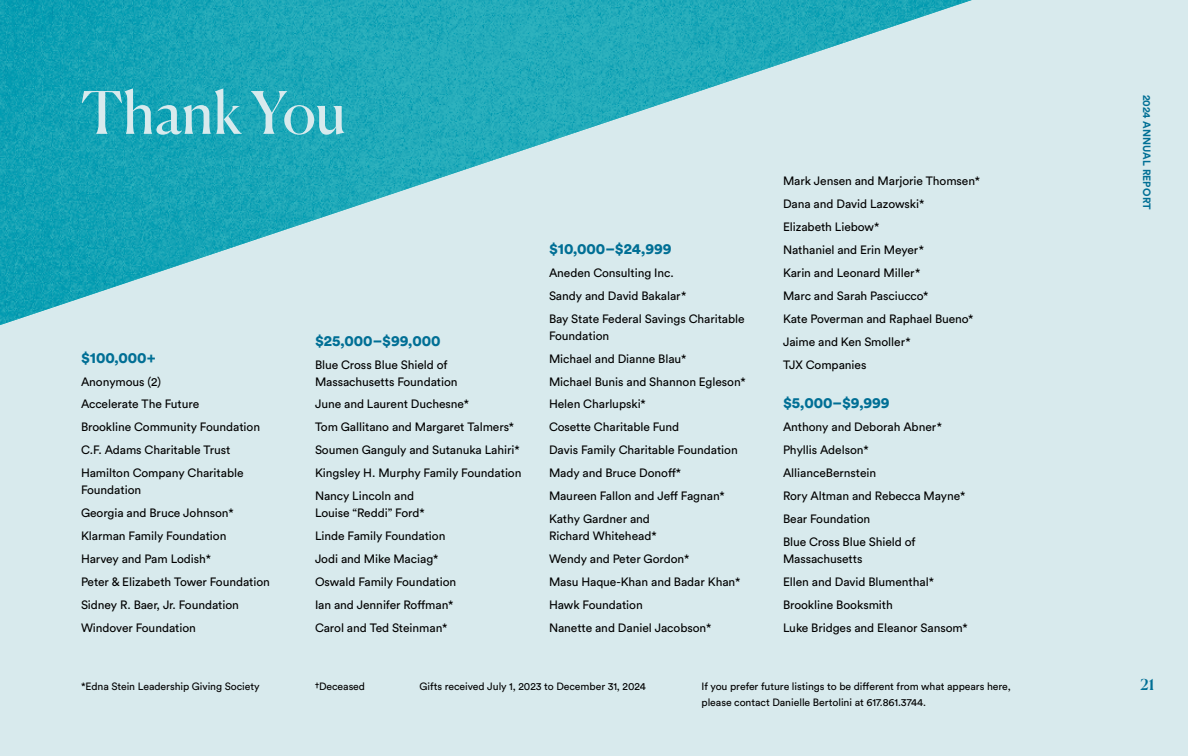
<style>
.page{position:relative;width:1188px;height:756px;background:#d8eaed}
.page>*{position:absolute;margin:0;border:0;box-sizing:border-box;transform-origin:0 0}
.t1{font:58.5px "Canela";color:#d8eaed}
.t2{font:900 15px "Circular Std";letter-spacing:-.005em;color:#006f95}
.t3{font:500 15px "Canela";color:#006f95}
.t4{font:12px/23px "Circular Std";letter-spacing:-.005em;color:#000}
.t5{font:10.5px/16.5px "Circular Std";letter-spacing:-.005em;color:#000}
.t6{font:700 10.5px "Circular Std";letter-spacing:.01em;color:#006f95}
</style>
<div class="page">
<img style="left:0;top:0;width:972px;height:325px">
<h1 class="t1" style="left:81px;top:67px;width:267px">Thank You</h1>
<p class="t2" style="left:81px;top:347px;width:76px">$100,000+</p>
<p class="t4" style="left:81px;top:370px;width:181px">Anonymous (2)<br>Accelerate The Future<br>Brookline Community Foundation<br>C.F. Adams Charitable Trust<br>Hamilton Company Charitable</p>
<p class="t4" style="left:81px;top:478px;width:191px">Foundation<br>Georgia and Bruce Johnson*<br>Klarman Family Foundation<br>Harvey and Pam Lodish*<br>Peter &amp; Elizabeth Tower Foundation<br>Sidney R. Baer, Jr. Foundation<br>Windover Foundation</p>
<p class="t2" style="left:315px;top:331px;width:127px">$25,000–$99,000</p>
<p class="t4" style="left:315px;top:356px;width:144px;line-height:16.5px">Blue Cross Blue Shield of<br>Massachusetts Foundation</p>
<p class="t4" style="left:315px;top:393px;width:208px">June and Laurent Duchesne*<br>Tom Gallitano and Margaret Talmers*<br>Soumen Ganguly and Sutanuka Lahiri*<br>Kingsley H. Murphy Family Foundation<br>Nancy Lincoln and</p>
<p class="t4" style="left:315px;top:501px;width:143px">Louise “Reddi” Ford*<br>Linde Family Foundation<br>Jodi and Mike Maciag*<br>Oswald Family Foundation<br>Ian and Jennifer Roffman*<br>Carol and Ted Steinman*</p>
<p class="t2" style="left:549px;top:239px;width:124px">$10,000–$24,999</p>
<p class="t4" style="left:549px;top:261px;width:197px">Aneden Consulting Inc.<br>Sandy and David Bakalar*<br>Bay State Federal Savings Charitable</p>
<p class="t4" style="left:549px;top:324px;width:198px">Foundation<br>Michael and Dianne Blau*<br>Michael Bunis and Shannon Egleson*<br>Helen Charlupski*<br>Cosette Charitable Fund<br>Davis Family Charitable Foundation<br>Mady and Bruce Donoff*<br>Maureen Fallon and Jeff Fagnan*<br>Kathy Gardner and</p>
<p class="t4" style="left:549px;top:524px;width:193px">Richard Whitehead*<br>Wendy and Peter Gordon*<br>Masu Haque-Khan and Badar Khan*<br>Hawk Foundation<br>Nanette and Daniel Jacobson*</p>
<p class="t4" style="left:783px;top:169px;width:199px">Mark Jensen and Marjorie Thomsen*<br>Dana and David Lazowski*<br>Elizabeth Liebow*<br>Nathaniel and Erin Meyer*<br>Karin and Leonard Miller*<br>Marc and Sarah Pasciucco*<br>Kate Poverman and Raphael Bueno*<br>Jaime and Ken Smoller*<br>TJX Companies</p>
<p class="t2" style="left:783px;top:393px;width:108px">$5,000–$9,999</p>
<p class="t4" style="left:783px;top:416px;width:184px">Anthony and Deborah Abner*<br>Phyllis Adelson*<br>AllianceBernstein<br>Rory Altman and Rebecca Mayne*<br>Bear Foundation<br>Blue Cross Blue Shield of</p>
<p class="t4" style="left:783px;top:547px;width:186px">Massachusetts<br>Ellen and David Blumenthal*<br>Brookline Booksmith<br>Luke Bridges and Eleanor Sansom*</p>
<p class="t5" style="left:81px;top:678px;width:180px">*Edna Stein Leadership Giving Society</p>
<p class="t5" style="left:315px;top:678px;width:52px">†Deceased</p>
<p class="t5" style="left:420px;top:678px;width:228px">Gifts received July 1, 2023 to December 31, 2024</p>
<p class="t5" style="left:702px;top:678px;width:311px">If you prefer future listings to be different from what appears here, please contact Danielle Bertolini at 617.861.3744.</p>
<p class="t6" style="left:1154px;top:95px;width:117px;rotate:90deg">2024 ANNUAL REPORT</p>
<p class="t3" style="left:1141px;top:673px;width:15px">21</p>
</div>
